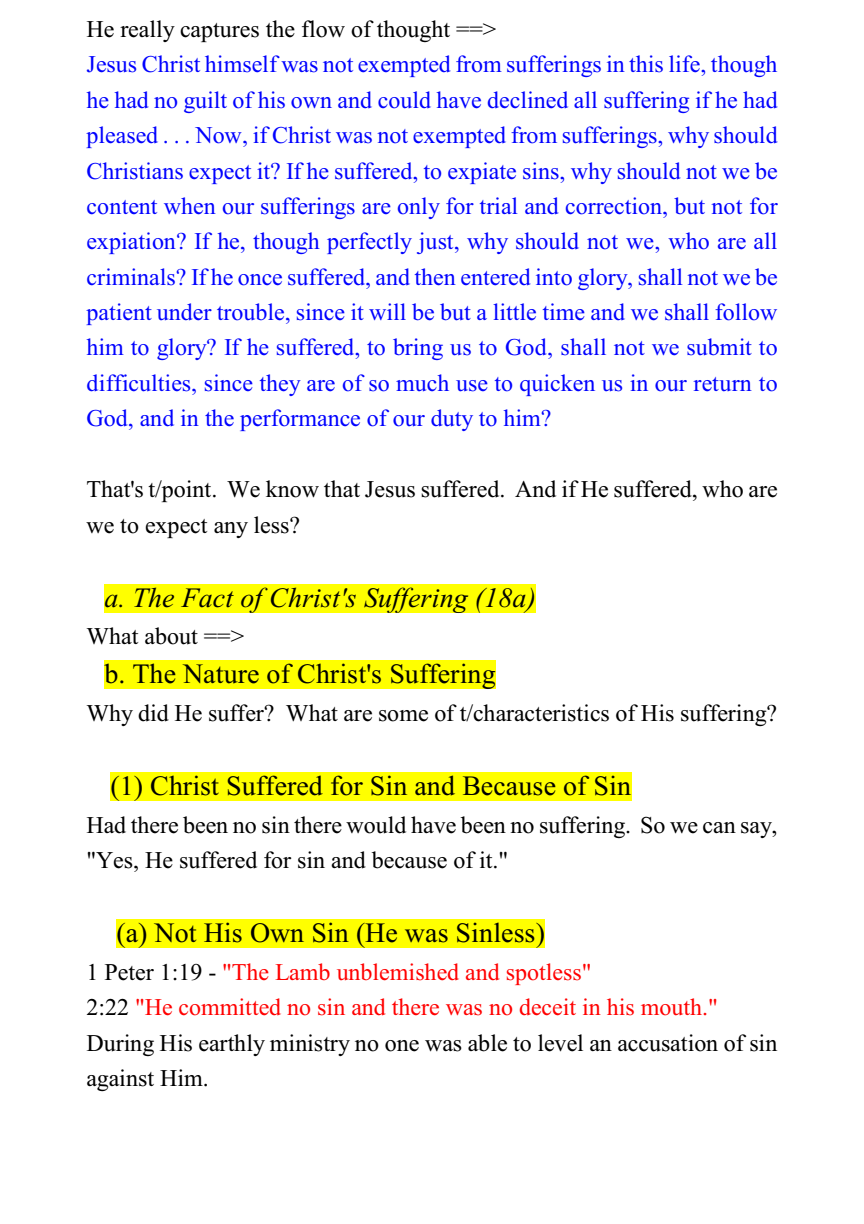
<style>
.page{position:relative;width:864px;height:1224px;background:#fff}
.page>*{position:absolute;margin:0;border:0;box-sizing:border-box;transform-origin:0 0}
.t1{font:28px "Times New Roman";color:#000}
.t2{font:italic 28px "Times New Roman";letter-spacing:.01em;color:#000}
.t3{font:24px/35.4px "Times New Roman";color:#00f;text-align:justify}
.t4{font:24px/35.4px "Times New Roman";color:#000}
.s1{color:#f00}
</style>
<div class="page">
<div style="left:104px;top:584px;width:432px;height:28px;background:#ff0"></div>
<div style="left:104px;top:661px;width:392px;height:28px;background:#ff0"></div>
<div style="left:110px;top:773px;width:521px;height:28px;background:#ff0"></div>
<div style="left:116px;top:920px;width:429px;height:28px;background:#ff0"></div>
<p class="t4" style="left:86px;top:14px;width:412px">He really captures the flow of thought ==&gt;</p>
<p class="t3" style="left:86px;top:49px;width:693px">Jesus Christ himself was not exempted from sufferings in this life, though he had no guilt of his own and could have declined all suffering if he had pleased . . . Now, if Christ was not exempted from sufferings, why should Christians expect it? If he suffered, to expiate sins, why should not we be content when our sufferings are only for trial and correction, but not for expiation? If he, though perfectly just, why should not we, who are all criminals? If he once suffered, and then entered into glory, shall not we be patient under trouble, since it will be but a little time and we shall follow him to glory? If he suffered, to bring us to God, shall not we submit to difficulties, since they are of so much use to quicken us in our return to God, and in the performance of our duty to him?</p>
<p class="t4" style="left:86px;top:474px;width:693px">That's t/point. We know that Jesus suffered. And if He suffered, who are we to expect any less?</p>
<p class="t2" style="left:104px;top:588px;width:433px">a. The Fact of Christ's Suffering (18a)</p>
<p class="t4" style="left:86px;top:621px;width:159px">What about ==&gt;</p>
<p class="t1" style="left:104px;top:664px;width:393px">b. The Nature of Christ's Suffering</p>
<p class="t4" style="left:86px;top:697px;width:692px">Why did He suffer? What are some of t/characteristics of His suffering?</p>
<p class="t1" style="left:110px;top:776px;width:522px">(1) Christ Suffered for Sin and Because of Sin</p>
<p class="t4" style="left:86px;top:809px;width:693px">Had there been no sin there would have been no suffering. So we can say, "Yes, He suffered for sin and because of it."</p>
<p class="t1" style="left:116px;top:923px;width:430px">(a) Not His Own Sin (He was Sinless)</p>
<p class="t4" style="left:86px;top:956px;width:693px">1 Peter 1:19 - <span class="s1">"The Lamb unblemished and spotless"<br></span>2:22 <span class="s1">"He committed no sin and there was no deceit in his mouth." </span>During His earthly ministry no one was able to level an accusation of sin against Him.</p>
</div>
